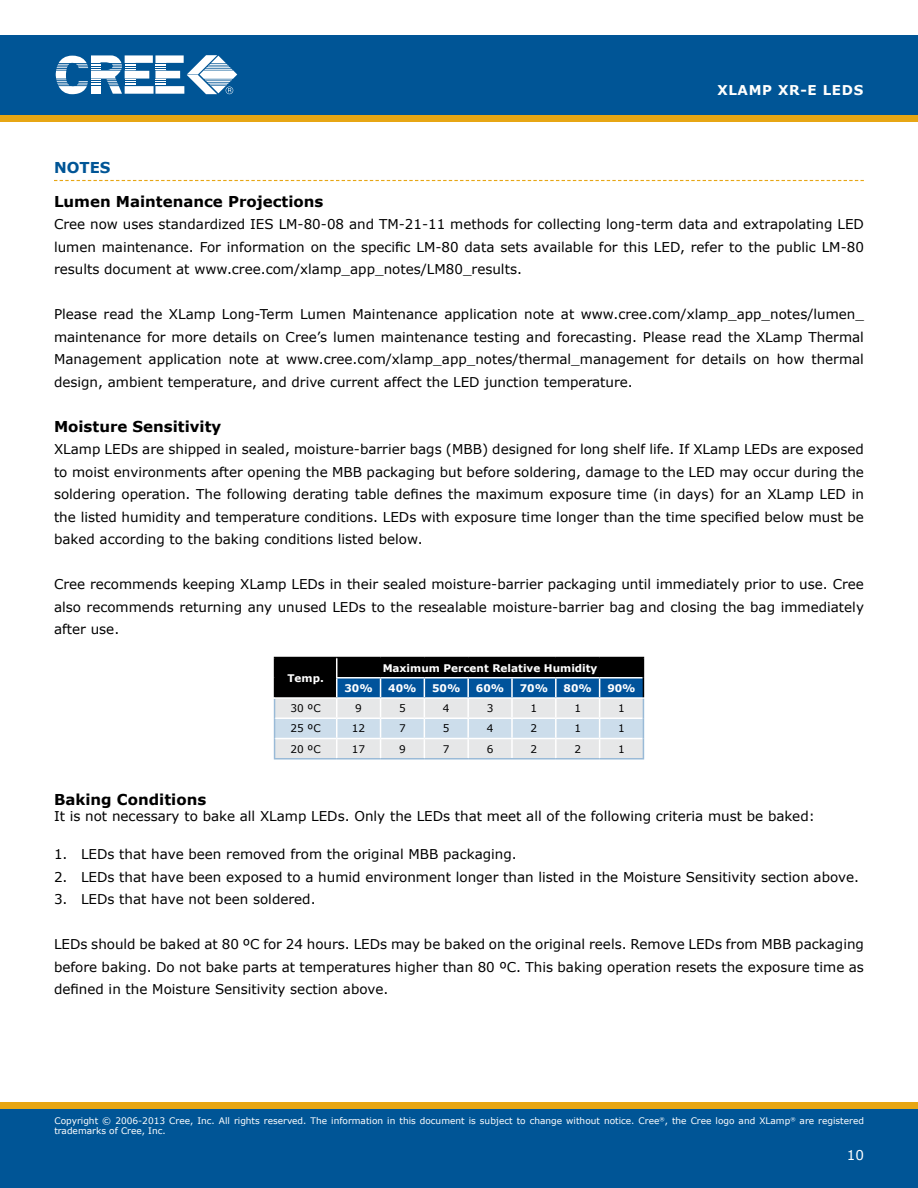
<style>
.page{position:relative;width:918px;height:1188px;background:#fff}
.page>*{position:absolute;margin:0;border:0;box-sizing:border-box;transform-origin:0 0}
.t1{font:700 15px "Verdana";color:#000}
.t2{font:700 15px "Verdana";color:#005596}
.t3{font:13.5px/22.5px "Verdana";color:#000;text-align:justify}
.t4{font:700 13.5px "Verdana";letter-spacing:.05em;color:#fffffe}
.t5{font:13.5px "Verdana";color:#fff}
.t6{font:700 10.5px "Verdana";color:#fff}
.t7{font:10.5px "Verdana";color:#000}
.t8{font:9px/10.8px "Verdana";color:#fff}
</style>
<div class="page">
<div style="left:0;top:1108px;width:918px;height:80px;background:#005596"></div>
<div style="left:0;top:1102px;width:918px;height:6px;background:#e7a614"></div>
<div style="left:0;top:115px;width:918px;height:7px;background:#e7a614"></div>
<div style="left:0;top:35px;width:918px;height:80px;background:#005596"></div>
<svg style="left:56px;top:55px;width:181px;height:39px"></svg>
<svg style="left:54px;top:180px;width:810px;height:1px"></svg>
<hr style="left:274px;top:758px;width:63px;height:2px;background:#99bad7">
<hr style="left:337px;top:758px;width:44px;height:2px;background:#99bad7">
<hr style="left:381px;top:758px;width:43px;height:2px;background:#99bad7">
<hr style="left:424px;top:758px;width:44px;height:2px;background:#99bad7">
<hr style="left:468px;top:758px;width:44px;height:2px;background:#99bad7">
<hr style="left:512px;top:758px;width:44px;height:2px;background:#99bad7">
<hr style="left:274px;top:657px;width:63px;height:1px;background:#000">
<hr style="left:337px;top:657px;width:44px;height:1px;background:#000">
<hr style="left:381px;top:657px;width:43px;height:1px;background:#000">
<hr style="left:424px;top:657px;width:44px;height:1px;background:#000">
<hr style="left:468px;top:657px;width:44px;height:1px;background:#000">
<hr style="left:512px;top:657px;width:44px;height:1px;background:#000">
<hr style="left:556px;top:657px;width:44px;height:1px;background:#000">
<hr style="left:600px;top:657px;width:44px;height:1px;background:#000">
<hr style="left:556px;top:758px;width:44px;height:2px;background:#99bad7">
<hr style="left:600px;top:758px;width:44px;height:2px;background:#99bad7">
<svg style="left:274px;top:658px;width:370px;height:101px;background:#8c9dab"></svg>
<p class="t4" style="left:717px;top:82px;width:147px">XLamp XR-E le ds</p>
<p class="t2" style="left:54px;top:158px;width:58px">Notes</p>
<p class="t1" style="left:54px;top:192px;width:271px">Lumen Maintenance Projections</p>
<p class="t3" style="left:54px;top:213px;width:811px">Cree now uses standardized IES LM-80-08 and TM-21-11 methods for collecting long-term data and extrapolating LED lumen maintenance. For information on the specific LM -80 data sets available for this LED, refer to the public LM -80 results document at www.cree.com/xlamp_app_notes/LM 80_results.</p>
<p class="t3" style="left:54px;top:303px;width:812px">Please read the XLamp Long-Term Lumen Maintenance application note at www.cree.com/xlamp_app_notes/lumen_ maintenance for more details on Cree’s lumen maintenance testing and forecasting. Please read the XLamp Thermal Management application note at www.cree.com/xlamp_app_notes/thermal_management for details on how thermal design, ambient temperature, and drive current affect the LED junction temperature.</p>
<p class="t1" style="left:54px;top:417px;width:169px">M oisture Sensitivity</p>
<p class="t3" style="left:54px;top:438px;width:811px">XLamp LEDs are shipped in sealed, moisture-barrier bags (M BB) designed for long shelf life. If XLamp LEDs are exposed to moist environments after opening the M BB packaging but before soldering, damage to the LED may occur during the soldering operation. The following derating table defines the maximum exposure time (in days) for an XLamp LED in the listed humidity and temperature conditions. LEDs with exposure time longer than the time specified below must be baked according to the baking conditions listed below.</p>
<p class="t3" style="left:54px;top:573px;width:812px">Cree recommends keeping XLamp LEDs in their sealed moisture-barrier packaging until immediately prior to use. Cree also recommends returning any unused LEDs to the resealable moisture-barrier bag and closing the bag immediately after use.</p>
<p class="t6" style="left:287px;top:671px;width:38px">Temp.</p>
<p class="t6" style="left:383px;top:661px;width:216px">Maximum Percent Relative H umidity</p>
<p class="t6" style="left:344px;top:681px;width:30px">30%</p>
<p class="t6" style="left:388px;top:681px;width:30px">40%</p>
<p class="t6" style="left:432px;top:681px;width:30px">50%</p>
<p class="t6" style="left:476px;top:681px;width:30px">60%</p>
<p class="t6" style="left:520px;top:681px;width:30px">70%</p>
<p class="t6" style="left:564px;top:681px;width:30px">80%</p>
<p class="t6" style="left:607px;top:681px;width:30px">90%</p>
<p class="t7" style="left:291px;top:702px;width:32px">30 ºC</p>
<p class="t7" style="left:355px;top:702px;width:8px">9</p>
<p class="t7" style="left:399px;top:702px;width:8px">5</p>
<p class="t7" style="left:443px;top:702px;width:8px">4</p>
<p class="t7" style="left:487px;top:702px;width:8px">3</p>
<p class="t7" style="left:531px;top:702px;width:8px">1</p>
<p class="t7" style="left:574px;top:702px;width:8px">1</p>
<p class="t7" style="left:618px;top:702px;width:8px">1</p>
<p class="t7" style="left:291px;top:722px;width:32px">25 ºC</p>
<p class="t7" style="left:352px;top:722px;width:15px">12</p>
<p class="t7" style="left:399px;top:722px;width:8px">7</p>
<p class="t7" style="left:443px;top:722px;width:8px">5</p>
<p class="t7" style="left:487px;top:722px;width:8px">4</p>
<p class="t7" style="left:531px;top:722px;width:8px">2</p>
<p class="t7" style="left:574px;top:722px;width:8px">1</p>
<p class="t7" style="left:618px;top:722px;width:8px">1</p>
<p class="t7" style="left:291px;top:742px;width:32px">20 ºC</p>
<p class="t7" style="left:352px;top:742px;width:15px">17</p>
<p class="t7" style="left:399px;top:742px;width:8px">9</p>
<p class="t7" style="left:443px;top:742px;width:8px">7</p>
<p class="t7" style="left:487px;top:742px;width:8px">6</p>
<p class="t7" style="left:531px;top:742px;width:8px">2</p>
<p class="t7" style="left:574px;top:742px;width:8px">2</p>
<p class="t7" style="left:618px;top:742px;width:8px">1</p>
<p class="t1" style="left:54px;top:790px;width:154px">Baking Conditions</p>
<p class="t3" style="left:54px;top:804px;width:762px">It is not necessary to bake all XLamp LEDs. Only the LEDs that meet all of the following criteria must be baked:</p>
<p class="t3" style="left:54px;top:843px;width:464px">1. LEDs that have been removed from the original M BB packaging.</p>
<p class="t3" style="left:54px;top:865px;width:807px">2. LEDs that have been exposed to a humid environment longer than listed in the M oisture Sensitivity section above.</p>
<p class="t3" style="left:54px;top:888px;width:263px">3. LEDs that have not been soldered.</p>
<p class="t3" style="left:54px;top:933px;width:812px">LEDs should be baked at 80 ºC for 24 hours. LEDs may be baked on the original reels. Remove LEDs from M BB packaging before baking. Do not bake parts at temperatures higher than 80 ºC. This baking operation resets the exposure time as defined in the M oisture Sensitivity section above.</p>
<p class="t8" style="left:54px;top:1115px;width:811px">Copyright © 2006-2013 Cree, Inc. All rights reserved. The information in this document is subject to change without notice. Cree<sup>®</sup>, the Cree logo and XLamp<sup>®</sup> are registered trademarks of Cree, Inc.</p>
<p class="t5" style="left:847px;top:1146px;width:19px">10</p>
</div>
